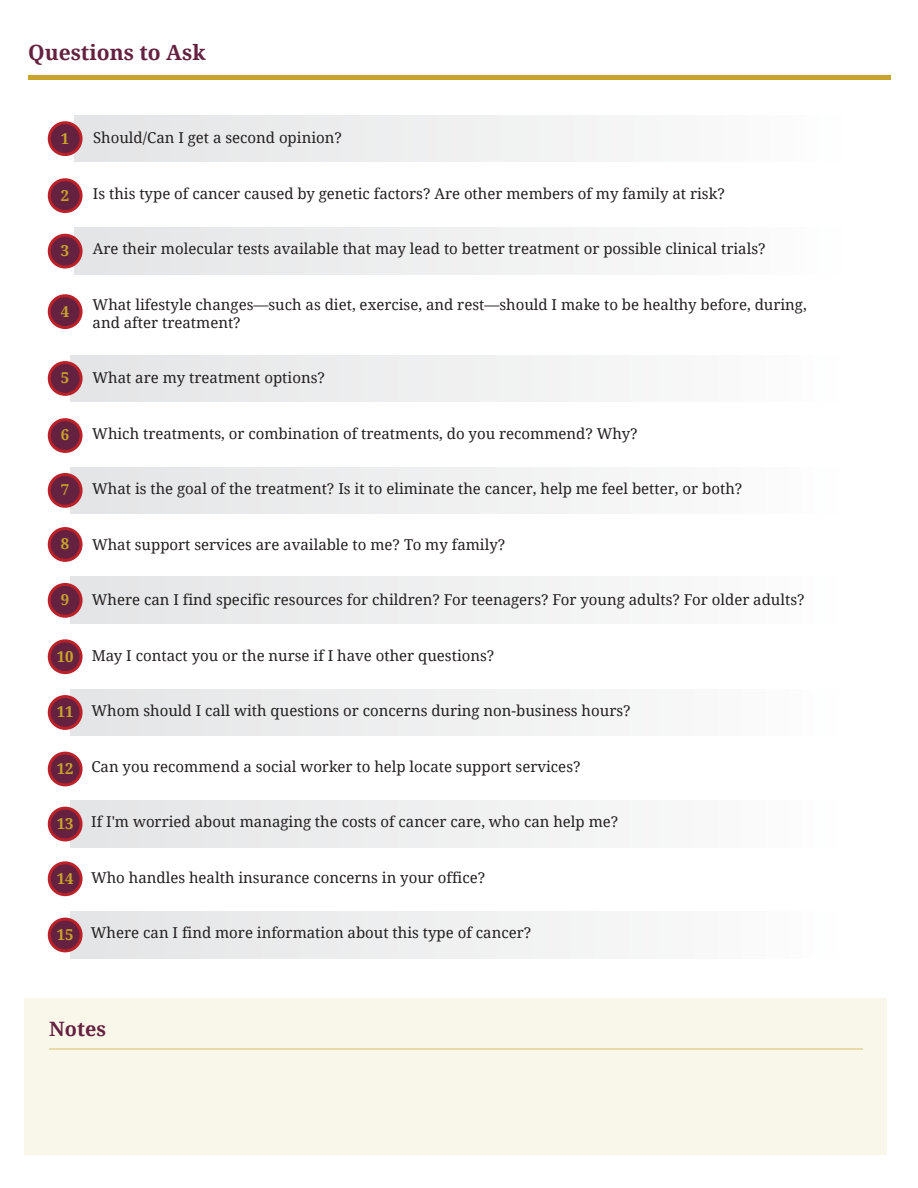
<style>
.page{position:relative;width:918px;height:1188px;background:#fff}
.page>*{position:absolute;margin:0;border:0;box-sizing:border-box;transform-origin:0 0}
.t1{font:700 21px "Droid Serif";color:#642240}
.t2{font:700 19.8px "Droid Serif";color:#642240}
.t3{font:15px/18px "Droid Serif";color:#231f20}
.t4{font:700 15px "Droid Serif";color:#c8a42d}
</style>
<div class="page">
<div style="left:25px;top:999px;width:862px;height:156px;background:#f9f6ea"></div>
<div style="left:29px;top:75px;width:862px;height:5px;background:#c8a42d"></div>
<hr style="left:49px;top:1049px;width:814px;height:1px;background:#c8a42d">
<div style="left:71px;top:467px;width:770px;height:47px;background:#f0f0f1"></div>
<div style="left:49px;top:474px;width:32px;height:32px;background:#642240;border-radius:50%"></div>
<div style="left:48px;top:473px;width:35px;height:35px;border:3px solid #bc2028;border-radius:50%"></div>
<div style="left:75px;top:115px;width:770px;height:47px;background:#f0f0f1"></div>
<div style="left:49px;top:123px;width:32px;height:32px;background:#642240;border-radius:50%"></div>
<div style="left:48px;top:121px;width:35px;height:35px;border:3px solid #bc2028;border-radius:50%"></div>
<div style="left:75px;top:228px;width:770px;height:46px;background:#f0f0f1"></div>
<div style="left:49px;top:235px;width:32px;height:32px;background:#642240;border-radius:50%"></div>
<div style="left:48px;top:234px;width:35px;height:35px;border:3px solid #bc2028;border-radius:50%"></div>
<div style="left:71px;top:355px;width:770px;height:47px;background:#f0f0f1"></div>
<div style="left:49px;top:363px;width:32px;height:31px;background:#642240;border-radius:50%"></div>
<div style="left:48px;top:361px;width:35px;height:35px;border:3px solid #bc2028;border-radius:50%"></div>
<div style="left:71px;top:577px;width:770px;height:46px;background:#f0f0f1"></div>
<div style="left:49px;top:584px;width:32px;height:32px;background:#642240;border-radius:50%"></div>
<div style="left:48px;top:583px;width:35px;height:35px;border:3px solid #bc2028;border-radius:50%"></div>
<div style="left:71px;top:689px;width:770px;height:47px;background:#f0f0f1"></div>
<div style="left:49px;top:697px;width:32px;height:31px;background:#642240;border-radius:50%"></div>
<div style="left:48px;top:695px;width:35px;height:35px;border:3px solid #bc2028;border-radius:50%"></div>
<div style="left:71px;top:801px;width:770px;height:46px;background:#f0f0f1"></div>
<div style="left:49px;top:808px;width:32px;height:32px;background:#642240;border-radius:50%"></div>
<div style="left:48px;top:807px;width:35px;height:34px;border:3px solid #bc2028;border-radius:50%"></div>
<div style="left:71px;top:912px;width:770px;height:46px;background:#f0f0f1"></div>
<div style="left:49px;top:919px;width:32px;height:32px;background:#642240;border-radius:50%"></div>
<div style="left:48px;top:918px;width:35px;height:34px;border:3px solid #bc2028;border-radius:50%"></div>
<div style="left:49px;top:296px;width:32px;height:32px;background:#642240;border-radius:50%"></div>
<div style="left:48px;top:294px;width:35px;height:35px;border:3px solid #bc2028;border-radius:50%"></div>
<div style="left:49px;top:420px;width:32px;height:31px;background:#642240;border-radius:50%"></div>
<div style="left:48px;top:418px;width:35px;height:35px;border:3px solid #bc2028;border-radius:50%"></div>
<div style="left:49px;top:529px;width:32px;height:31px;background:#642240;border-radius:50%"></div>
<div style="left:48px;top:527px;width:35px;height:35px;border:3px solid #bc2028;border-radius:50%"></div>
<div style="left:49px;top:641px;width:32px;height:32px;background:#642240;border-radius:50%"></div>
<div style="left:48px;top:639px;width:35px;height:35px;border:3px solid #bc2028;border-radius:50%"></div>
<div style="left:49px;top:753px;width:32px;height:32px;background:#642240;border-radius:50%"></div>
<div style="left:48px;top:752px;width:35px;height:34px;border:3px solid #bc2028;border-radius:50%"></div>
<div style="left:49px;top:863px;width:32px;height:32px;background:#642240;border-radius:50%"></div>
<div style="left:48px;top:861px;width:35px;height:35px;border:3px solid #bc2028;border-radius:50%"></div>
<div style="left:49px;top:180px;width:32px;height:32px;background:#642240;border-radius:50%"></div>
<div style="left:48px;top:178px;width:35px;height:35px;border:3px solid #bc2028;border-radius:50%"></div>
<h1 class="t1" style="left:28px;top:41px;width:179px">Questions to Ask</h1>
<p class="t4" style="left:61px;top:130px;width:10px">1</p>
<p class="t3" style="left:93px;top:129px;width:250px">Should/Can I get a second opinion?</p>
<p class="t4" style="left:61px;top:187px;width:10px">2</p>
<p class="t3" style="left:93px;top:185px;width:634px">Is this type of cancer caused by genetic factors? Are other members of my family at risk?</p>
<p class="t4" style="left:61px;top:242px;width:10px">3</p>
<p class="t3" style="left:93px;top:240px;width:674px">Are their molecular tests available that may lead to better treatment or possible clinical trials?</p>
<p class="t4" style="left:61px;top:303px;width:10px">4</p>
<p class="t3" style="left:93px;top:296px;width:716px">What lifestyle changes—such as diet, exercise, and rest—should I make to be healthy before, during, and after treatment?</p>
<p class="t4" style="left:61px;top:369px;width:10px">5</p>
<p class="t3" style="left:92px;top:369px;width:234px">What are my treatment options?</p>
<p class="t4" style="left:61px;top:427px;width:10px">6</p>
<p class="t3" style="left:92px;top:425px;width:547px">Which treatments, or combination of treatments, do you recommend? Why?</p>
<p class="t4" style="left:61px;top:481px;width:10px">7</p>
<p class="t3" style="left:92px;top:480px;width:652px">What is the goal of the treatment? Is it to eliminate the cancer, help me feel better, or both?</p>
<p class="t4" style="left:61px;top:535px;width:10px">8</p>
<p class="t3" style="left:92px;top:536px;width:415px">What support services are available to me? To my family?</p>
<p class="t4" style="left:61px;top:591px;width:10px">9</p>
<p class="t3" style="left:92px;top:591px;width:714px">Where can I find specific resources for children? For teenagers? For young adults? For older adults?</p>
<p class="t4" style="left:57px;top:648px;width:18px">10</p>
<p class="t3" style="left:92px;top:647px;width:404px">May I contact you or the nurse if I have other questions?</p>
<p class="t4" style="left:57px;top:703px;width:18px">11</p>
<p class="t3" style="left:92px;top:702px;width:541px">Whom should I call with questions or concerns during non-business hours?</p>
<p class="t4" style="left:57px;top:760px;width:18px">12</p>
<p class="t3" style="left:91px;top:758px;width:491px">Can you recommend a social worker to help locate support services?</p>
<p class="t4" style="left:57px;top:815px;width:18px">13</p>
<p class="t3" style="left:91px;top:813px;width:529px">If I'm worried about managing the costs of cancer care, who can help me?</p>
<p class="t4" style="left:57px;top:870px;width:18px">14</p>
<p class="t3" style="left:91px;top:869px;width:396px">Who handles health insurance concerns in your office?</p>
<p class="t4" style="left:57px;top:926px;width:18px">15</p>
<p class="t3" style="left:91px;top:924px;width:442px">Where can I find more information about this type of cancer?</p>
<h2 class="t2" style="left:49px;top:1018px;width:58px">Notes</h2>
</div>
